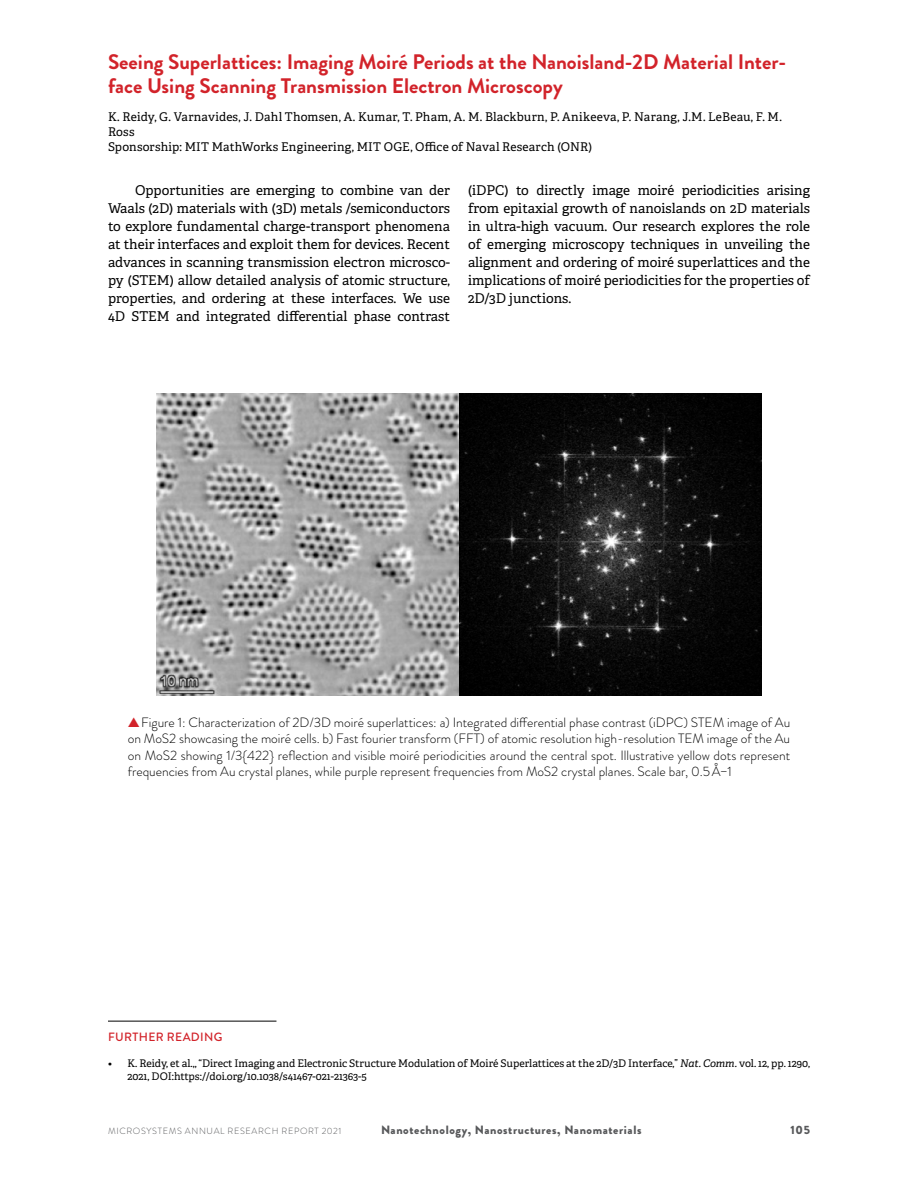
<style>
.page{position:relative;width:918px;height:1188px;background:#fff}
.page>*{position:absolute;margin:0;border:0;box-sizing:border-box;transform-origin:0 0}
.t1{font:700 21px/24px "Brandon Grotesque";color:#d2232a}
.t2{font:13.5px/18px "Adelle Basic";color:#000;text-align:justify}
.t3{font:300 13.5px/16.5px "Brandon Grotesque";color:#000;text-align:justify}
.t4{font:12px/15px "Adelle Basic";letter-spacing:.015em;color:#000}
.t5{font:900 12px "Brandon Grotesque";letter-spacing:.05em;color:#58595b}
.t6{font:500 12px "Brandon Grotesque";letter-spacing:.03em;color:#d2232a}
.t7{font:10.5px/13.5px "Adelle Basic";color:#000}
.t8{font:300 9px "Brandon Grotesque";letter-spacing:.07em;color:#58595b}
.s1{color:#d2232a}
.s2{font-style:italic}
</style>
<div class="page">
<hr style="left:108px;top:1021px;width:168px;height:1px;background:#000">
<img style="left:157px;top:393px;width:604px;height:302px">
<h1 class="t1" style="left:108px;top:50px;width:680px">Seeing Superlattices: Imaging Moiré Periods at the Nanoisland-2D Material Inter&shy;face Using Scanning Transmission Electron Microscopy</h1>
<p class="t4" style="left:108px;top:109px;width:675px">K. Reidy, G. Varnavides, J. Dahl Thomsen, A. Kumar, T. Pham, A. M. Blackburn, P. Anikeeva, P. Narang, J.M. LeBeau, F. M.<br>Ross<br>Sponsorship: MIT MathWorks Engineering, MIT OGE, Office of Naval Research (ONR)</p>
<p class="t2" style="left:108px;top:181px;width:344px;text-indent:27px">Opportunities are emerging to combine van der Waals (2D) materials with (3D) metals /semiconductors to explore fundamental charge-transport phenomena at their interfaces and exploit them for devices. Recent advances in scanning transmission electron microsco&shy;py (STEM) allow detailed analysis of atomic structure, properties, and ordering at these interfaces. We use 4D STEM and integrated differential phase contrast</p>
<p class="t2" style="left:468px;top:181px;width:344px">(iDPC) to directly image moiré periodicities arising from epitaxial growth of nanoislands on 2D materials in ultra-high vacuum. Our research explores the role of emerging microscopy techniques in unveiling the alignment and ordering of moiré superlattices and the implications of moiré periodicities for the properties of 2D/3D junctions.</p>
<p class="t3" style="left:128px;top:714px;width:664px"><span class="s1">▲</span>Figure 1: Characterization of 2D/3D moiré superlattices: a) Integrated differential phase contrast (iDPC) STEM image of Au on MoS2 showcasing the moiré cells. b) Fast fourier transform (FFT) of atomic resolution high-resolution TEM image of the Au on MoS2 showing 1/3{422} reflection and visible moiré periodicities around the central spot. Illustrative yellow dots represent frequencies from Au crystal planes, while purple represent frequencies from MoS2 crystal planes. Scale bar, 0.5Å−1</p>
<p class="t6" style="left:108px;top:1029px;width:116px">FURTHER READING</p>
<p class="t7" style="left:127px;top:1056px;width:684px;text-indent:-19px">• K. Reidy, et al.,, “Direct Imaging and Electronic Structure Modulation of Moiré Superlattices at the 2D/3D Interface,” <span class="s2">Nat. Comm.</span> vol. 12, pp. 1290,<br>2021, DOI:https://doi.org/10.1038/s41467-021-21363-5</p>
<p class="t8" style="left:108px;top:1125px;width:235px">MICROSYSTEMS ANNUAL RESEARCH REPORT 2021</p>
<p class="t5" style="left:381px;top:1121px;width:262px">Nanotechnology, Nanostructures, Nanomaterials</p>
<p class="t5" style="left:791px;top:1121px;width:21px">105</p>
</div>
